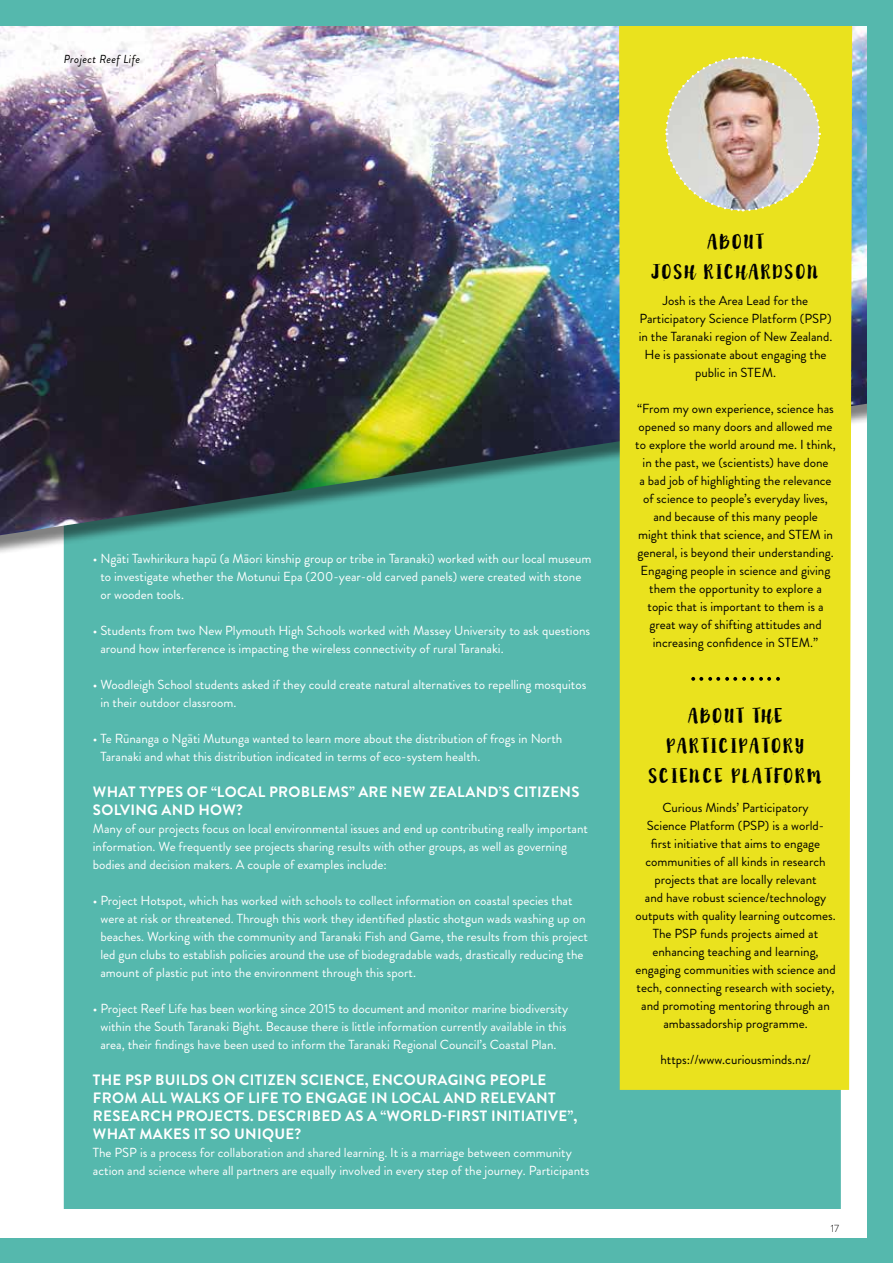
<style>
.page{position:relative;width:893px;height:1263px;background:#fff}
.page>*{position:absolute;margin:0;border:0;box-sizing:border-box;transform-origin:0 0}
.t1{font:21px/30px "Abigail";letter-spacing:.04em;color:#000;text-align:center}
.t2{font:700 15px/18px "Brandon Grotesque";letter-spacing:.02em;color:#fff}
.t3{font:13.2px/18px "Brandon Grotesque";color:#fff}
.t4{font:13.2px/18px "Brandon Grotesque";color:#000;text-align:center}
.t5{font:italic 11.55px "Brandon Grotesque";letter-spacing:.035em;color:#000}
.t6{font:300 10.5px "Brandon Grotesque";color:#000}
</style>
<div class="page">
<div style="left:64px;top:687px;width:777px;height:522px;background:#55b8ad"></div>
<div style="left:0;top:0;width:893px;height:687px;background:#000;opacity:.5"></div>
<img style="left:0;top:26px;width:867px;height:509px">
<div style="left:619px;top:26px;width:233px;height:1064px;background:#eae21e"></div>
<img style="left:664px;top:55px;width:157px;height:158px">
<svg style="left:691px;top:677px;width:89px;height:4px"></svg>
<div style="left:0;top:0;width:893px;height:26px;background:#55b8ad"></div>
<div style="left:0;top:1239px;width:893px;height:24px;background:#55b8ad"></div>
<div style="left:867px;top:0;width:26px;height:1263px;background:#55b8ad"></div>
<div style="left:50px;top:39px;width:104px;height:41px;background:#fff;opacity:.75"></div>
<p class="t5" style="left:64px;top:51px;width:78px">Project Reef Life</p>
<p class="t3" style="left:100px;top:549px;width:493px;text-indent:-8px">• Ngāti Tawhirikura hapū (a Māori kinship group or tribe in Taranaki) worked with our local museum to investigate whether the Motunui Epa (200-year-old carved panels) were created with stone or wooden tools.</p>
<p class="t3" style="left:100px;top:621px;width:491px;text-indent:-8px">• Students from two New Plymouth High Schools worked with Massey University to ask questions around how interference is impacting the wireless connectivity of rural Taranaki.</p>
<p class="t3" style="left:100px;top:675px;width:487px;text-indent:-8px">• Woodleigh School students asked if they could create natural alternatives to repelling mosquitos in their outdoor classroom.</p>
<p class="t3" style="left:100px;top:729px;width:463px;text-indent:-8px">• Te Rūnanga o Ngāti Mutunga wanted to learn more about the distribution of frogs in North<br>Taranaki and what this distribution indicated in terms of eco-system health.</p>
<p class="t2" style="left:93px;top:783px;width:488px">WHAT TYPES OF “LOCAL PROBLEMS” ARE NEW ZEALAND’S CITIZENS<br>SOLVING AND HOW?</p>
<p class="t3" style="left:93px;top:819px;width:497px">Many of our projects focus on local environmental issues and end up contributing really important information. We frequently see projects sharing results with other groups, as well as governing bodies and decision makers. A couple of examples include:</p>
<p class="t3" style="left:100px;top:891px;width:489px;text-indent:-8px">• Project Hotspot, which has worked with schools to collect information on coastal species that were at risk or threatened. Through this work they identified plastic shotgun wads washing up on beaches. Working with the community and Taranaki Fish and Game, the results from this project led gun clubs to establish policies around the use of biodegradable wads, drastically reducing the amount of plastic put into the environment through this sport.</p>
<p class="t3" style="left:93px;top:999px;width:477px;text-align:center">• Project Reef Life has been working since 2015 to document and monitor marine biodiversity within the South Taranaki Bight. Because there is little information currently available in this area, their findings have been used to inform the Taranaki Regional Council’s Coastal Plan.</p>
<p class="t2" style="left:93px;top:1071px;width:486px">THE PSP BUILDS ON CITIZEN SCIENCE, ENCOURAGING PEOPLE FROM ALL WALKS OF LIFE TO ENGAGE IN LOCAL AND RELEVANT RESEARCH PROJECTS. DESCRIBED AS A “WORLD-FIRST INITIATIVE”, WHAT MAKES IT SO UNIQUE?</p>
<p class="t3" style="left:93px;top:1143px;width:498px">The PSP is a process for collaboration and shared learning. It is a marriage between community action and science where all partners are equally involved in every step of the journey. Participants</p>
<h1 class="t1" style="left:651px;top:228px;width:170px">ABOUT<br>JOSH RICHARDSON</h1>
<p class="t4" style="left:639px;top:291px;width:195px">Josh is the Area Lead for the<br>Participatory Science Platform (PSP) in the Taranaki region of New Zealand.<br>He is passionate about engaging the public in STEM.</p>
<p class="t4" style="left:635px;top:399px;width:202px">“From my own experience, science has opened so many doors and allowed me to explore the world around me. I think, in the past, we (scientists) have done<br>a bad job of highlighting the relevance of science to people’s everyday lives, and because of this many people<br>might think that science, and STEM in general, is beyond their understanding.<br>Engaging people in science and giving them the opportunity to explore a topic that is important to them is a great way of shifting attitudes and increasing confidence in STEM.”</p>
<h1 class="t1" style="left:648px;top:703px;width:176px">ABOUT THE<br>PARTICIPATORY<br>SCIENCE PLATFORM</h1>
<p class="t4" style="left:635px;top:798px;width:202px">Curious Minds’ Participatory<br>Science Platform (PSP) is a world&shy;first initiative that aims to engage communities of all kinds in research projects that are locally relevant<br>and have robust science/technology outputs with quality learning outcomes.<br>The PSP funds projects aimed at enhancing teaching and learning, engaging communities with science and tech, connecting research with society, and promoting mentoring through an ambassadorship programme.</p>
<p class="t4" style="left:660px;top:1050px;width:152px">https://www.curiousminds.nz/</p>
<p class="t6" style="left:831px;top:1221px;width:10px">17</p>
</div>
